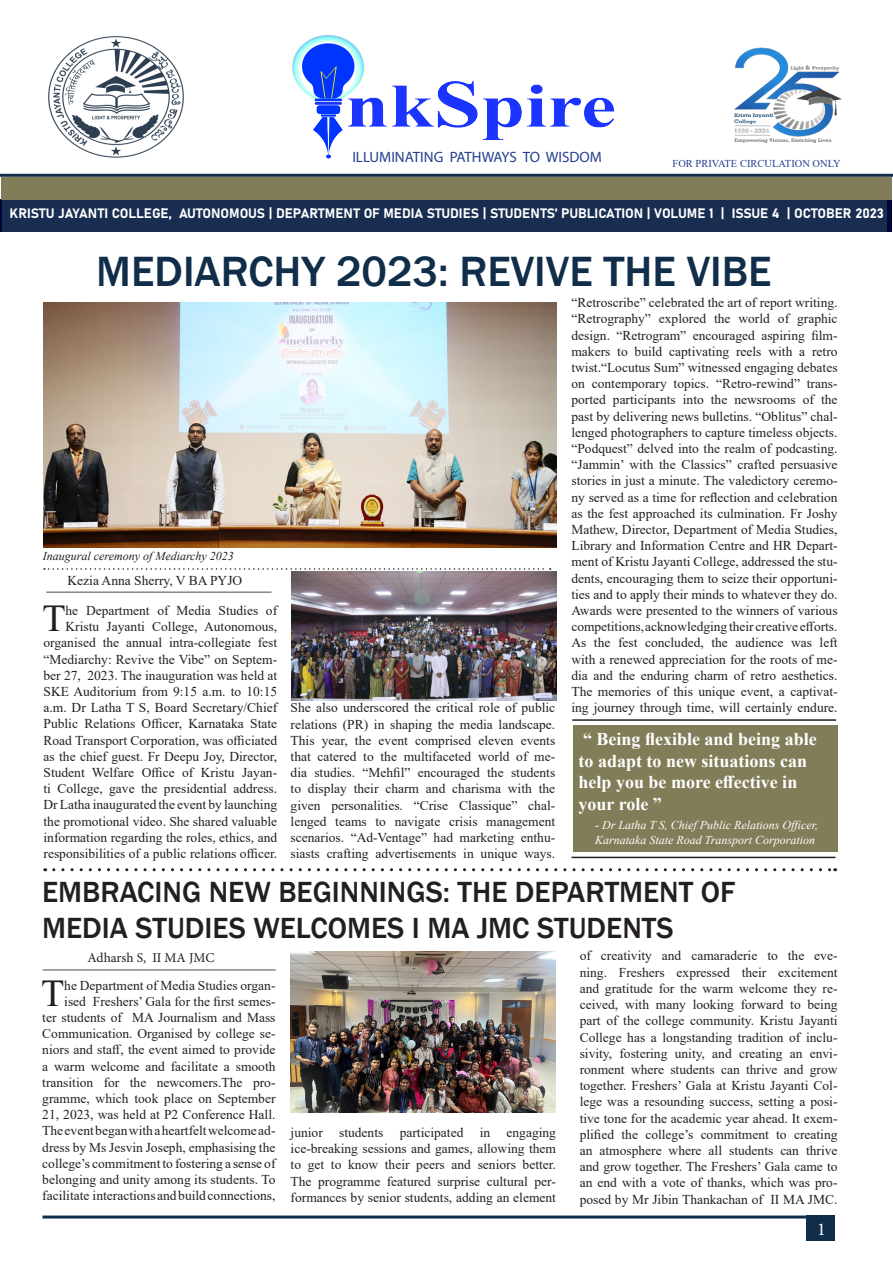
<style>
.page{position:relative;width:893px;height:1263px;background:#fff}
.page>*{position:absolute;margin:0;border:0;box-sizing:border-box;transform-origin:0 0}
.t1{font:500 43.5px "Franklin Gothic";color:#102d49}
.t2{font:37.95px "Times New Roman";color:#231f20}
.t3{font:500 30px "Franklin Gothic";color:#231f20}
.t4{font:700 18px/21.6px "Times New Roman";color:#fff}
.t5{font:18px "Minion Pro";color:#fff}
.t6{font:15px "Myriad Pro";color:#253f8e}
.t7{font:13.5px/16.2px "Times New Roman";color:#231f20;text-align:justify}
.t8{font:13.5px "Bahnschrift";color:#fff}
.t9{font:13.5px "Minion Pro";letter-spacing:-.005em;color:#231f20}
.t10{font:italic 12px/14.4px "Times New Roman";color:#fff}
.t11{font:italic 12px "Times New Roman";color:#231f20}
.t12{font:10.5px "Times New Roman";color:#253f8e}
</style>
<div class="page">
<div style="left:806px;top:1215px;width:28px;height:26px;background:#102d49"></div>
<img style="left:48px;top:36px;width:136px;height:122px">
<hr style="left:46px;top:591px;width:225px;height:2px;background:#848689">
<hr style="left:42px;top:969px;width:234px;height:2px;background:#848689">
<img style="left:734px;top:47px;width:108px;height:96px">
<hr style="left:0;top:174px;width:893px;height:3px;background:#102d49">
<img style="left:278px;top:35px;width:338px;height:165px">
<svg style="left:54px;top:868px;width:782px;height:3px"></svg>
<hr style="left:42px;top:1215px;width:787px;height:3px;background:#102d49">
<div style="left:3px;top:200px;width:884px;height:32px;background:#192d50"></div>
<div style="left:2px;top:177px;width:890px;height:22px;background:#827d59"></div>
<svg style="left:44px;top:568px;width:507px;height:2px"></svg>
<img style="left:291px;top:572px;width:265px;height:128px">
<div style="left:573px;top:726px;width:265px;height:125px;background:#827d59"></div>
<hr style="left:572px;top:719px;width:264px;height:2px;background:#231f20">
<hr style="left:572px;top:857px;width:263px;height:1px;background:#231f20">
<img style="left:291px;top:951px;width:264px;height:161px">
<img style="left:44px;top:302px;width:512px;height:245px">
<p class="t6" style="left:352px;top:148px;width:251px">ILLUMINATING PATHWAYS TO WISDOM</p>
<p class="t12" style="left:672px;top:156px;width:170px">FOR PRIVATE CIRCULATION ONLY</p>
<p class="t8" style="left:10px;top:203px;width:876px">KRISTU JAYANTI COLLEGE, AUTONOMOUS | DEPARTMENT OF MEDIA STUDIES | STUDENTS’ PUBLICATION | VOLUME 1 | ISSUE 4 | OCTOBER 2023</p>
<p class="t1" style="left:96px;top:244px;width:677px">MEDIARCHY 2023: REVIVE THE VIBE</p>
<p class="t7" style="left:571px;top:294px;width:268px">“Retroscribe” celebrated the art of report writing. “Retrography” explored the world of graphic design. “Retrogram” encouraged aspiring film&shy;makers to build captivating reels with a retro twist.“Locutus Sum” witnessed engaging debates on contemporary topics. “Retro-rewind” trans&shy;ported participants into the newsrooms of the past by delivering news bulletins. “Oblitus” chal&shy;lenged photographers to capture timeless objects. “Podquest” delved into the realm of podcasting. “Jammin’ with the Classics” crafted persuasive stories in just a minute. The valedictory ceremo&shy;ny served as a time for reflection and celebration as the fest approached its culmination. Fr Joshy Mathew, Director, Department of Media Studies, Library and Information Centre and HR Depart&shy;ment of Kristu Jayanti College, addressed the stu&shy;dents, encouraging them to seize their opportuni&shy;ties and to apply their minds to whatever they do.<br>Awards were presented to the winners of various</p>
<p class="t7" style="left:571px;top:618px;width:268px">competitions, acknowledging their creative efforts.</p>
<p class="t7" style="left:571px;top:634px;width:268px">As the fest concluded, the audience was left with a renewed appreciation for the roots of me&shy;dia and the enduring charm of retro aesthetics.<br>The memories of this unique event, a captivat-</p>
<p class="t11" style="left:43px;top:548px;width:193px">Inaugural ceremony of Mediarchy 2023</p>
<p class="t7" style="left:68px;top:572px;width:176px">Kezia Anna Sherry, V BA PYJO</p>
<p class="t7" style="left:44px;top:602px;width:235px;text-align:right">he Department of Media Studies of Kristu Jayanti College, Autonomous, organised the annual intra-collegiate fest “Mediarchy: Revive the Vibe” on Septem&shy;ber 27, 2023. The inauguration was held at SKE Auditorium from 9:15 a.m. to 10:15 a.m. Dr Latha T S, Board Secretary/Chief Public Relations Officer, Karnataka State Road Transport Corporation, was officiated as the chief guest. Fr Deepu Joy, Director, Student Welfare Office of Kristu Jayan&shy;ti College, gave the presidential address.</p>
<p class="t7" style="left:44px;top:796px;width:235px">Dr Latha inaugurated the event by launching the promotional video. She shared valuable information regarding the roles, ethics, and responsibilities of a public relations officer.</p>
<p class="t2" style="left:42px;top:592px;width:25px">T</p>
<p class="t7" style="left:291px;top:699px;width:266px">She also underscored the critical role of public</p>
<p class="t7" style="left:571px;top:699px;width:268px">ing journey through time, will certainly endure.</p>
<p class="t7" style="left:291px;top:715px;width:266px">relations (PR) in shaping the media landscape.</p>
<p class="t7" style="left:291px;top:732px;width:266px">This year, the event comprised eleven events that catered to the multifaceted world of me&shy;dia studies. “Mehfil” encouraged the students to display their charm and charisma with the given personalities. “Crise Classique” chal&shy;lenged teams to navigate crisis management scenarios. “Ad-Ventage” had marketing enthu&shy;siasts crafting advertisements in unique ways.</p>
<p class="t4" style="left:579px;top:728px;width:240px">“ Being flexible and being able to adapt to new situations can help you be more effective in your role ”</p>
<p class="t3" style="left:42px;top:873px;width:695px">EMBRACING NEW BEGINNINGS: THE DEPARTMENT OF</p>
<p class="t3" style="left:42px;top:909px;width:633px">MEDIA STUDIES WELCOMES I MA JMC STUDENTS</p>
<p class="t10" style="left:595px;top:818px;width:224px">- Dr Latha T S, Chief Public Relations Officer,<br>Karnataka State Road Transport Corporation</p>
<p class="t9" style="left:87px;top:948px;width:128px">Adharsh S, II MA JMC</p>
<p class="t7" style="left:42px;top:976px;width:235px;text-align:right">he Department of Media Studies organ&shy;ised Freshers’ Gala for the first semes-<br>ter students of MA Journalism and Mass Communication. Organised by college se&shy;niors and staff, the event aimed to provide a warm welcome and facilitate a smooth transition for the newcomers.The pro&shy;gramme, which took place on September 21, 2023, was held at P2 Conference Hall.</p>
<p class="t7" style="left:42px;top:1122px;width:235px">The event began with a heartfelt welcome ad&shy;dress by Ms Jesvin Joseph, emphasising the college’s commitment to fostering a sense of belonging and unity among its students. To</p>
<p class="t7" style="left:42px;top:1187px;width:235px">facilitate interactions and build connections,</p>
<p class="t2" style="left:41px;top:966px;width:25px">T</p>
<p class="t7" style="left:291px;top:1124px;width:267px">junior students participated in engaging ice-breaking sessions and games, allowing them to get to know their peers and seniors better.</p>
<p class="t7" style="left:291px;top:1172px;width:267px">The programme featured surprise cultural per&shy;formances by senior students, adding an element</p>
<p class="t7" style="left:580px;top:947px;width:259px">of creativity and camaraderie to the eve&shy;ning. Freshers expressed their excitement and gratitude for the warm welcome they re&shy;ceived, with many looking forward to being part of the college community. Kristu Jayanti</p>
<p class="t7" style="left:580px;top:1028px;width:259px">College has a longstanding tradition of inclu&shy;sivity, fostering unity, and creating an envi&shy;ronment where students can thrive and grow together. Freshers’ Gala at Kristu Jayanti Col&shy;lege was a resounding success, setting a posi&shy;tive tone for the academic year ahead. It exem&shy;plified the college’s commitment to creating an atmosphere where all students can thrive and grow together. The Freshers’ Gala came to an end with a vote of thanks, which was pro&shy;posed by Mr Jibin Thankachan of II MA JMC.</p>
<p class="t5" style="left:817px;top:1217px;width:10px">1</p>
</div>
